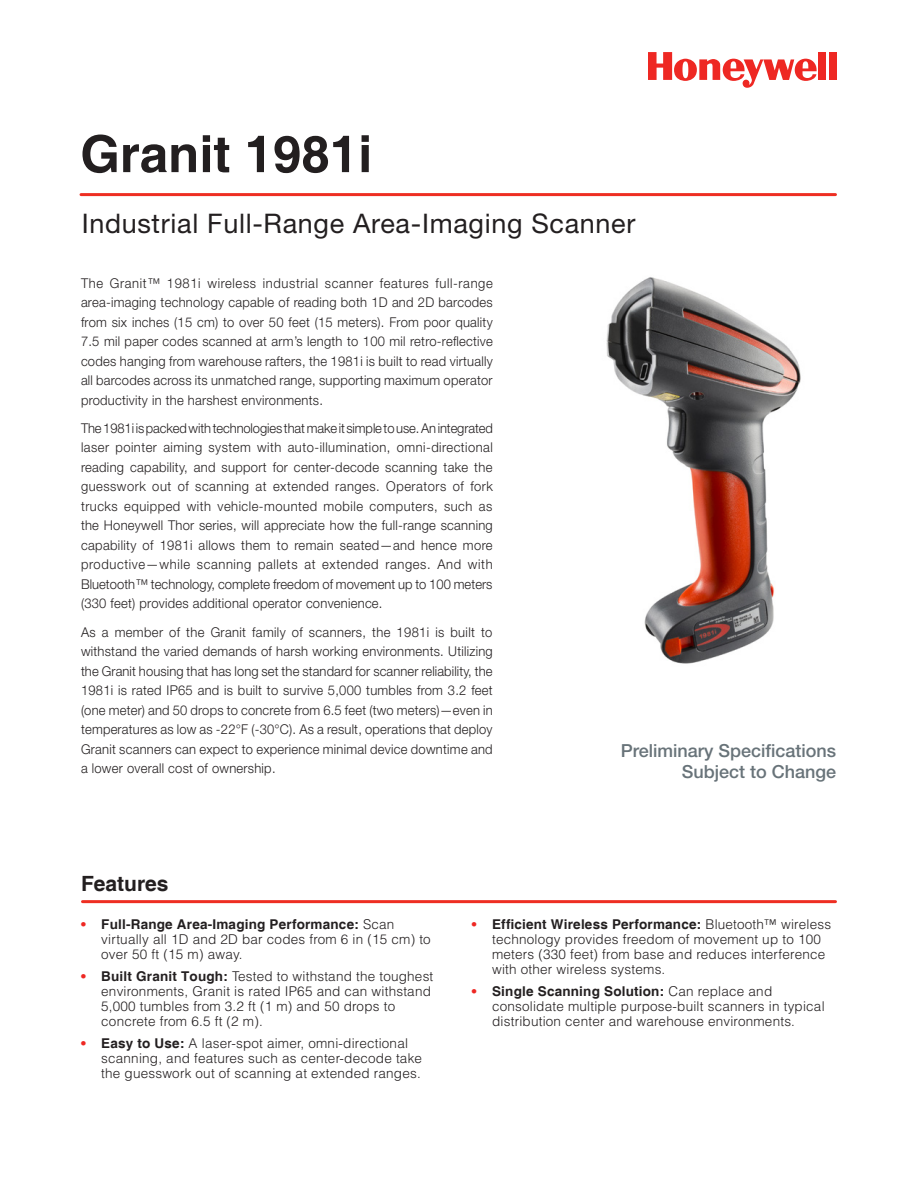
<style>
.page{position:relative;width:918px;height:1188px;background:#fff}
.page>*{position:absolute;margin:0;border:0;box-sizing:border-box;transform-origin:0 0}
.Product_Name_-_Front{font:700 51px "Helvetica";color:#231f20}
.Product_Descriptor{font:27px "Helvetica Neue";letter-spacing:.025em;color:#231f20}
.Overview_and_Feature{font:700 21px "Helvetica";color:#231f20}
.Revision_Level_Info{font:500 18px "Helvetica Neue";color:#687379}
.Overview_Body{font:300 13.5px/19.5px "Helvetica Neue";letter-spacing:.02em;color:#231f20;text-align:justify;scale:.96 1}
.t1{font:300 13.5px/15px "Helvetica LT Std";letter-spacing:.015em;color:#231f20}
.s1{font-family:"Helvetica";font-weight:700;color:#ee2823}
.s2{font-family:"Helvetica";font-weight:700}
</style>
<div class="page">
<div style="left:818px;top:52px;width:8px;height:28px;background:#ee2823"></div>
<div style="left:829px;top:52px;width:8px;height:28px;background:#ee2823"></div>
<svg style="left:648px;top:52px;width:169px;height:36px"></svg>
<hr style="left:81px;top:193px;width:755px;height:3px;background:#ee2e22">
<hr style="left:82px;top:900px;width:754px;height:3px;background:#ee2e22">
<img style="left:606px;top:277px;width:195px;height:387px">
<p class="Product_Name_-_Front" style="left:80px;top:123px;width:293px">Granit 1981i</p>
<p class="Product_Descriptor" style="left:82px;top:207px;width:555px">Industrial Full-Range Area-Imaging Scanner</p>
<p class="Overview_Body" style="left:81px;top:273px;width:431px">The Granit™ 1981i wireless industrial scanner features full-range area-imaging technology capable of reading both 1D and 2D barcodes from six inches (15 cm) to over 50 feet (15 meters). From poor quality 7.5 mil paper codes scanned at arm’s length to 100 mil retro-reflective codes hanging from warehouse rafters, the 1981i is built to read virtually all barcodes across its unmatched range, supporting maximum operator productivity in the harshest environments.</p>
<p class="Overview_Body" style="left:81px;top:418px;width:431px">The 1981i is packed with technologies that make it simple to use. An integrated laser pointer aiming system with auto-illumination, omni-directional reading capability, and support for center-decode scanning take the guesswork out of scanning at extended ranges. Operators of fork trucks equipped with vehicle-mounted mobile computers, such as the Honeywell Thor series, will appreciate how the full-range scanning capability of 1981i allows them to remain seated—and hence more productive—while scanning pallets at extended ranges. And with Bluetooth™ technology, complete freedom of movement up to 100 meters (330 feet) provides additional operator convenience.</p>
<p class="Overview_Body" style="left:81px;top:622px;width:430px">As a member of the Granit family of scanners, the 1981i is built to withstand the varied demands of harsh working environments. Utilizing the Granit housing that has long set the standard for scanner reliability, the 1981i is rated IP65 and is built to survive 5,000 tumbles from 3.2 feet (one meter) and 50 drops to concrete from 6.5 feet (two meters)—even in temperatures as low as -22°F (-30°C). As a result, operations that deploy Granit scanners can expect to experience minimal device downtime and a lower overall cost of ownership.</p>
<p class="Overview_and_Feature" style="left:81px;top:871px;width:89px">Features</p>
<p class="Revision_Level_Info" style="left:621px;top:739px;width:217px">Preliminary Specifications</p>
<p class="Revision_Level_Info" style="left:682px;top:760px;width:156px">Subject to Change</p>
<p class="t1" style="left:101px;top:917px;width:331px;text-indent:-20px"><span class="s1">•</span> <span class="s2">Full-Range Area-Imaging Performance:</span> Scan virtually all 1D and 2D bar codes from 6 in (15 cm) to over 50 ft (15 m) away.</p>
<p class="t1" style="left:101px;top:969px;width:334px;text-indent:-20px"><span class="s1">•</span> <span class="s2">Built Granit Tough:</span> Tested to withstand the toughest environments, Granit is rated IP65 and can withstand 5,000 tumbles from 3.2 ft (1 m) and 50 drops to concrete from 6.5 ft (2 m).</p>
<p class="t1" style="left:101px;top:1035px;width:322px;text-indent:-20px"><span class="s1">•</span> <span class="s2">Easy to Use:</span> A laser-spot aimer, omni-directional scanning, and features such as center-decode take the guesswork out of scanning at extended ranges.</p>
<p class="t1" style="left:492px;top:917px;width:340px;text-indent:-20px"><span class="s1">•</span> <span class="s2">Efficient Wireless Performance:</span> Bluetooth™ wireless technology provides freedom of movement up to 100 meters (330 feet) from base and reduces interference with other wireless systems.</p>
<p class="t1" style="left:492px;top:984px;width:334px;text-indent:-20px"><span class="s1">•</span> <span class="s2">Single Scanning Solution:</span> Can replace and consolidate multiple purpose-built scanners in typical distribution center and warehouse environments.</p>
</div>
